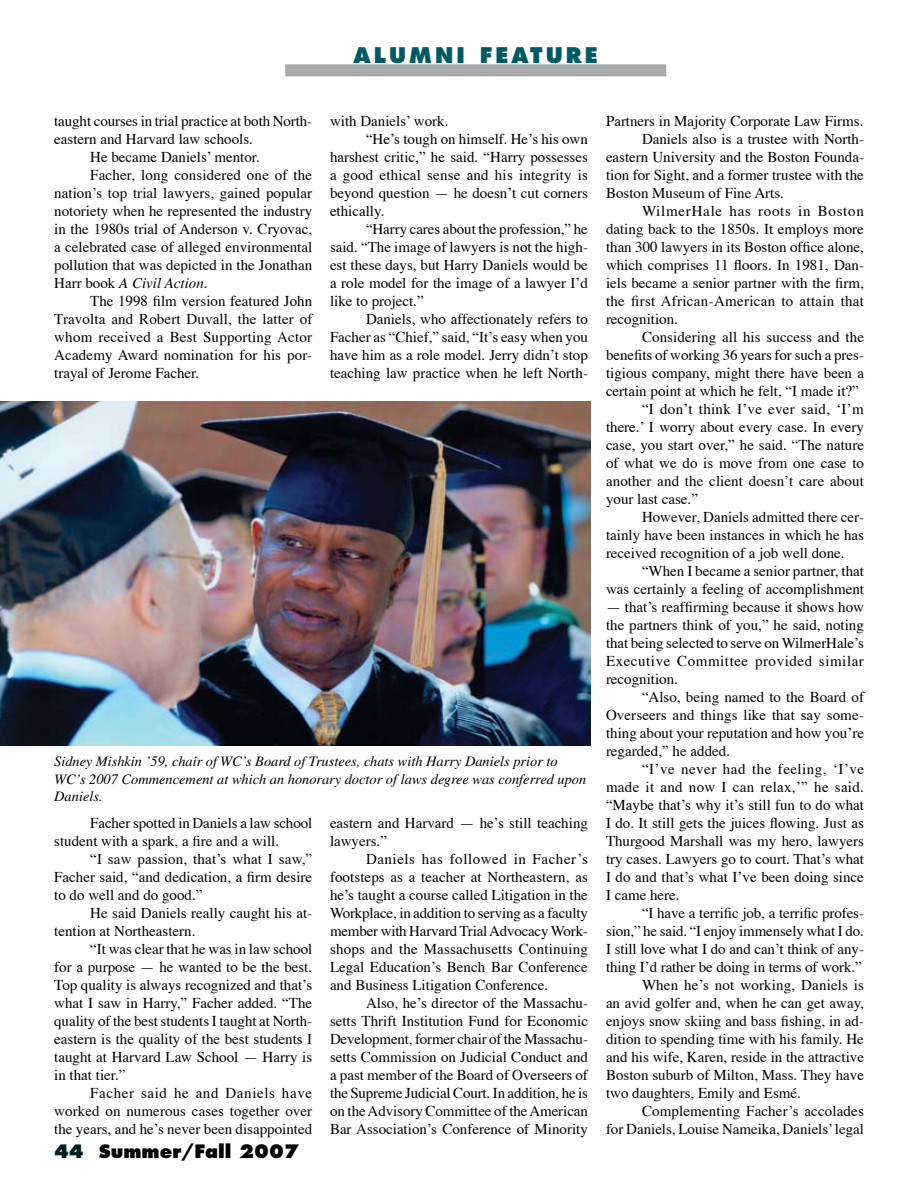
<style>
.page{position:relative;width:918px;height:1188px;background:#fff}
.page>*{position:absolute;margin:0;border:0;box-sizing:border-box;transform-origin:0 0}
.t1{font:800 21px "Futura";letter-spacing:.145em;color:#005a61}
.t2{font:800 18px "Futura";color:#000}
.t3{font:15px/18px "Times";color:#000;text-align:justify}
.t4{font:15px "Times";letter-spacing:.02em;color:#000}
.t5{font:15px "Times";letter-spacing:.05em;color:#000}
.t6{font:italic 15px "Times";color:#000}
.t7{font:italic 14.4px/17.4px "Times";color:#000}
.s1{font-style:normal}
.s2{color:#001e20}
</style>
<div class="page">
<div style="left:285px;top:64px;width:381px;height:12px;background:#a7a9ac"></div>
<img style="left:0;top:401px;width:591px;height:344px">
<h1 class="t1" style="left:353px;top:42px;width:40px">ALUMNI</h1>
<h1 class="t1" style="left:480px;top:42px;width:120px">Feature</h1>
<p class="t3" style="left:54px;top:111px;width:260px">taught courses in trial practice at both North-</p>
<p class="t3" style="left:54px;top:129px;width:200px">eastern and Harvard law schools.</p>
<p class="t3" style="left:90px;top:147px;width:171px">He became Daniels’ mentor.</p>
<p class="t3" style="left:90px;top:165px;width:224px">Facher, long considered one of the</p>
<p class="t3" style="left:54px;top:183px;width:260px">nation’s top trial lawyers, gained popular</p>
<p class="t3" style="left:54px;top:201px;width:260px">notoriety when he represented the industry</p>
<p class="t3" style="left:54px;top:219px;width:260px">in the 1980s trial of Anderson v. Cryovac,</p>
<p class="t3" style="left:54px;top:237px;width:260px">a celebrated case of alleged environmental</p>
<p class="t3" style="left:54px;top:255px;width:260px">pollution that was depicted in the Jonathan</p>
<p class="t6" style="left:54px;top:275px;width:155px"><span class="s1">Harr book</span> A Civil Action<span class="s1">.</span></p>
<p class="t3" style="left:90px;top:291px;width:224px">The 1998 film version featured John</p>
<p class="t3" style="left:54px;top:309px;width:260px">Travolta and Robert Duvall, the latter of</p>
<p class="t3" style="left:54px;top:327px;width:259px">whom received a Best Supporting Actor</p>
<p class="t3" style="left:54px;top:345px;width:260px">Academy Award nomination for his por-</p>
<p class="t3" style="left:54px;top:363px;width:146px">trayal of Jerome Facher.</p>
<p class="t3" style="left:330px;top:111px;width:120px">with Daniels’ work.</p>
<p class="t3" style="left:366px;top:129px;width:223px">“He’s tough on himself. He’s his own</p>
<p class="t3" style="left:330px;top:147px;width:259px">harshest critic,” he said. “Harry possesses</p>
<p class="t3" style="left:330px;top:165px;width:260px">a good ethical sense and his integrity is</p>
<p class="t3" style="left:330px;top:183px;width:259px">beyond question — he doesn’t cut corners</p>
<p class="t3" style="left:330px;top:201px;width:56px">ethically.</p>
<p class="t3" style="left:366px;top:219px;width:223px">“Harry cares about the profession,” he</p>
<p class="t3" style="left:330px;top:237px;width:259px">said. “The image of lawyers is not the high-</p>
<p class="t3" style="left:330px;top:255px;width:259px">est these days, but Harry Daniels would be</p>
<p class="t3" style="left:330px;top:273px;width:259px">a role model for the image of a lawyer I’d</p>
<p class="t3" style="left:330px;top:291px;width:95px">like to project.”</p>
<p class="t3" style="left:366px;top:309px;width:223px">Daniels, who affectionately refers to</p>
<p class="t3" style="left:330px;top:327px;width:260px">Facher as “Chief,” said, “It’s easy when you</p>
<p class="t3" style="left:330px;top:345px;width:259px">have him as a role model. Jerry didn’t stop</p>
<p class="t3" style="left:330px;top:363px;width:259px">teaching law practice when he left North-</p>
<p class="t7" style="left:54px;top:753px;width:534px">Sidney Mishkin ’59, chair of WC’s Board of Trustees, chats with Harry Daniels prior to<br>WC’s 2007 Commencement at which an honorary doctor of laws degree was conferred upon<br>Daniels.</p>
<p class="t3" style="left:54px;top:813px;width:260px;text-indent:36px">Facher spotted in Daniels a law school student with a spark, a fire and a will.</p>
<p class="t3" style="left:54px;top:849px;width:260px;text-indent:36px">“I saw passion, that’s what I saw,” Facher said, “and dedication, a firm desire to do well and do good.”</p>
<p class="t3" style="left:54px;top:903px;width:260px;text-indent:36px">He said Daniels really caught his at&shy;tention at Northeastern.</p>
<p class="t3" style="left:54px;top:939px;width:260px;text-indent:36px">“It was clear that he was in law school for a purpose — he wanted to be the best.<br>Top quality is always recognized and that’s what I saw in Harry,” Facher added. “The quality of the best students I taught at North&shy;eastern is the quality of the best students I taught at Harvard Law School — Harry is in that tier.”</p>
<p class="t3" style="left:54px;top:1083px;width:260px;text-indent:36px">Facher said he and Daniels have worked on numerous cases together over the years, and he’s never been disappointed</p>
<p class="t2" style="left:54px;top:1140px;width:246px"><span class="s2">44</span> Summer/Fall 2007</p>
<p class="t3" style="left:330px;top:813px;width:259px">eastern and Harvard — he’s still teaching lawyers.”</p>
<p class="t3" style="left:330px;top:849px;width:260px;text-indent:36px">Daniels has followed in Facher’s footsteps as a teacher at Northeastern, as he’s taught a course called Litigation in the Workplace, in addition to serving as a faculty member with Harvard Trial Advocacy Work&shy;shops and the Massachusetts Continuing Legal Education’s Bench Bar Conference and Business Litigation Conference.</p>
<p class="t3" style="left:330px;top:993px;width:260px;text-indent:36px">Also, he’s director of the Massachu&shy;setts Thrift Institution Fund for Economic Development, former chair of the Massachu&shy;setts Commission on Judicial Conduct and a past member of the Board of Overseers of the Supreme Judicial Court. In addition, he is on the Advisory Committee of the American Bar Association’s Conference of Minority</p>
<p class="t3" style="left:606px;top:111px;width:259px">Partners in Majority Corporate Law Firms.</p>
<p class="t3" style="left:642px;top:129px;width:223px">Daniels also is a trustee with North-</p>
<p class="t3" style="left:606px;top:147px;width:259px">eastern University and the Boston Founda-</p>
<p class="t3" style="left:606px;top:165px;width:259px">tion for Sight, and a former trustee with the</p>
<p class="t3" style="left:606px;top:183px;width:179px">Boston Museum of Fine Arts.</p>
<p class="t5" style="left:642px;top:197px;width:223px">WilmerHale has roots in Boston</p>
<p class="t3" style="left:606px;top:219px;width:259px">dating back to the 1850s. It employs more</p>
<p class="t3" style="left:606px;top:237px;width:259px">than 300 lawyers in its Boston office alone,</p>
<p class="t3" style="left:606px;top:255px;width:259px">which comprises 11 floors. In 1981, Dan-</p>
<p class="t3" style="left:606px;top:273px;width:259px">iels became a senior partner with the firm,</p>
<p class="t4" style="left:606px;top:287px;width:260px">the first African-American to attain that</p>
<p class="t3" style="left:606px;top:309px;width:74px">recognition.</p>
<p class="t3" style="left:642px;top:327px;width:223px">Considering all his success and the</p>
<p class="t3" style="left:606px;top:345px;width:259px">benefits of working 36 years for such a pres-</p>
<p class="t3" style="left:606px;top:363px;width:260px">tigious company, might there have been a</p>
<p class="t3" style="left:606px;top:381px;width:254px">certain point at which he felt, “I made it?”</p>
<p class="t4" style="left:642px;top:395px;width:223px">“I don’t think I’ve ever said, ‘I’m</p>
<p class="t3" style="left:606px;top:417px;width:259px">there.’ I worry about every case. In every</p>
<p class="t3" style="left:606px;top:435px;width:260px">case, you start over,” he said. “The nature</p>
<p class="t3" style="left:606px;top:453px;width:260px">of what we do is move from one case to</p>
<p class="t3" style="left:606px;top:471px;width:259px">another and the client doesn’t care about</p>
<p class="t3" style="left:606px;top:489px;width:94px">your last case.”</p>
<p class="t3" style="left:642px;top:507px;width:223px">However, Daniels admitted there cer-</p>
<p class="t3" style="left:606px;top:525px;width:259px">tainly have been instances in which he has</p>
<p class="t3" style="left:606px;top:543px;width:240px">received recognition of a job well done.</p>
<p class="t3" style="left:642px;top:561px;width:224px">“When I became a senior partner, that</p>
<p class="t3" style="left:606px;top:579px;width:260px">was certainly a feeling of accomplishment</p>
<p class="t3" style="left:606px;top:597px;width:260px">— that’s reaffirming because it shows how the partners think of you,” he said, noting that being selected to serve on WilmerHale’s Executive Committee provided similar recognition.</p>
<p class="t3" style="left:606px;top:687px;width:260px;text-indent:36px">“Also, being named to the Board of Overseers and things like that say some&shy;thing about your reputation and how you’re regarded,” he added.</p>
<p class="t3" style="left:606px;top:759px;width:260px;text-indent:36px">“I’ve never had the feeling, ‘I’ve made it and now I can relax,’” he said. “Maybe that’s why it’s still fun to do what I do. It still gets the juices flowing. Just as Thurgood Marshall was my hero, lawyers try cases. Lawyers go to court. That’s what I do and that’s what I’ve been doing since I came here.</p>
<p class="t3" style="left:642px;top:903px;width:223px">“I have a terrific job, a terrific profes-</p>
<p class="t3" style="left:606px;top:921px;width:259px">sion,” he said. “I enjoy immensely what I do.</p>
<p class="t3" style="left:606px;top:939px;width:259px">I still love what I do and can’t think of any-</p>
<p class="t3" style="left:606px;top:957px;width:257px">thing I’d rather be doing in terms of work.”</p>
<p class="t3" style="left:642px;top:975px;width:224px">When he’s not working, Daniels is</p>
<p class="t3" style="left:606px;top:993px;width:260px">an avid golfer and, when he can get away,</p>
<p class="t3" style="left:606px;top:1011px;width:259px">enjoys snow skiing and bass fishing, in ad-</p>
<p class="t3" style="left:606px;top:1029px;width:259px">dition to spending time with his family. He</p>
<p class="t3" style="left:606px;top:1047px;width:260px">and his wife, Karen, reside in the attractive</p>
<p class="t3" style="left:606px;top:1065px;width:259px">Boston suburb of Milton, Mass. They have</p>
<p class="t3" style="left:606px;top:1083px;width:196px">two daughters, Emily and Esmé.</p>
<p class="t3" style="left:642px;top:1101px;width:223px">Complementing Facher’s accolades</p>
<p class="t3" style="left:606px;top:1119px;width:260px">for Daniels, Louise Nameika, Daniels’ legal</p>
</div>
